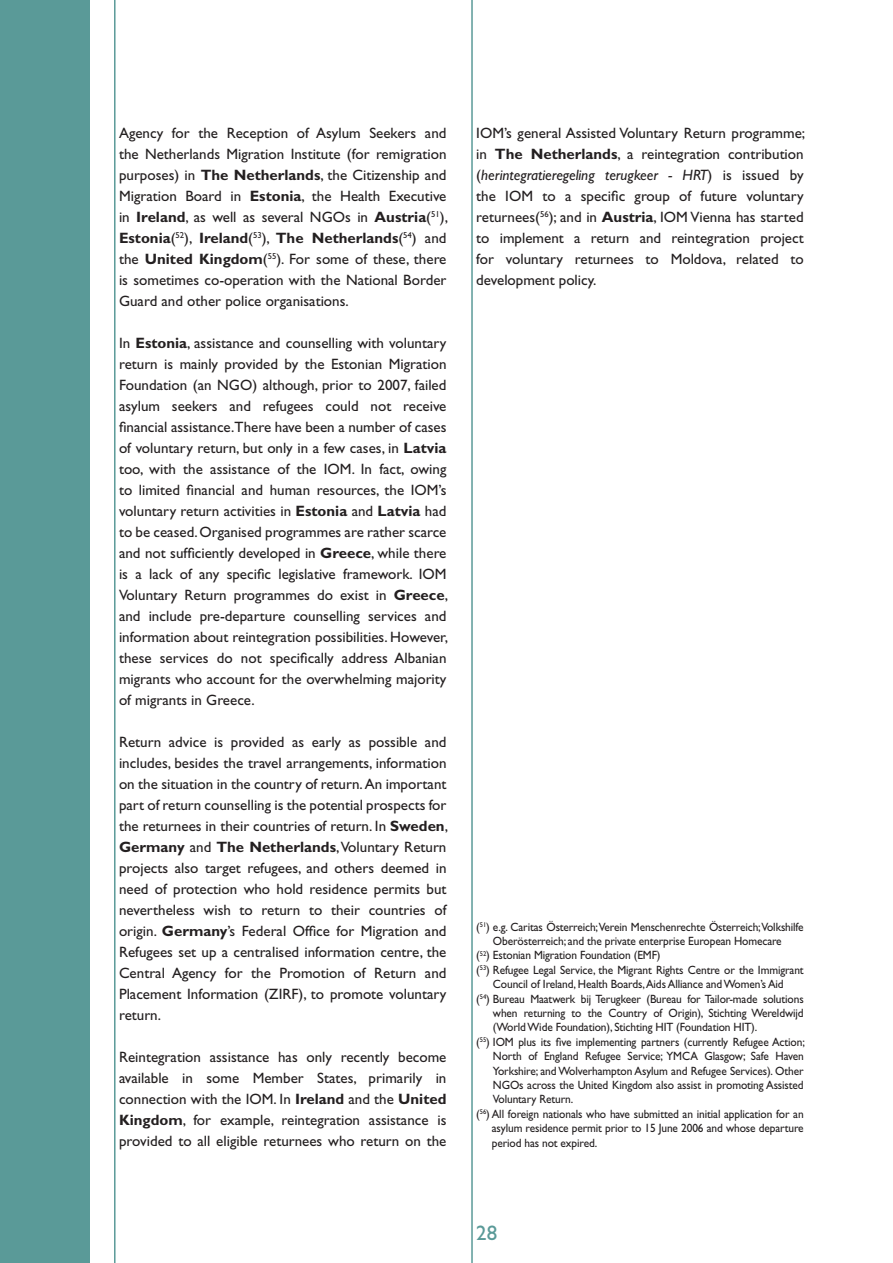
<style>
.page{position:relative;width:893px;height:1263px;background:#fff}
.page>*{position:absolute;margin:0;border:0;box-sizing:border-box;transform-origin:0 0}
.t1{font:21px "Gill Sans";color:#5a9a98}
.t2{font:15px/21px "Gill Sans";color:#231f20;text-align:justify}
.t3{font:12px "Gill Sans";letter-spacing:-.01em;color:#231f20;scale:.95 1}
.s1{font-weight:700}
.s2{font-style:italic}
</style>
<div class="page">
<hr style="left:114px;top:0;width:2px;height:1263px;background:#5a9a98">
<hr style="left:471px;top:0;width:2px;height:1263px;background:#5a9a98">
<div style="left:0;top:0;width:89px;height:1263px;background:#5a9a98"></div>
<p class="t2" style="left:119px;top:124px;width:330px">Agency for the Reception of Asylum Seekers and the Netherlands Migration Institute (for remigration purposes) in <span class="s1">The Netherlands</span>, the Citizenship and Migration Board in <span class="s1">Estonia</span>, the Health Executive in <span class="s1">Ireland</span>, as well as several NGOs in <span class="s1">Austria</span>(<sup>51</sup>), <span class="s1">Estonia</span>(<sup>52</sup>), <span class="s1">Ireland</span>(<sup>53</sup>), <span class="s1">The Netherlands</span>(<sup>54</sup>) and the <span class="s1">United Kingdom</span>(<sup>55</sup>). For some of these, there is sometimes co-operation with the National Border Guard and other police organisations.</p>
<p class="t2" style="left:119px;top:334px;width:330px">In <span class="s1">Estonia</span>, assistance and counselling with voluntary return is mainly provided by the Estonian Migration Foundation (an NGO) although, prior to 2007, failed asylum seekers and refugees could not receive financial assistance.There have been a number of cases of voluntary return, but only in a few cases, in <span class="s1">Latvia </span>too, with the assistance of the IOM. In fact, owing to limited financial and human resources, the IOM’s voluntary return activities in <span class="s1">Estonia</span> and <span class="s1">Latvia</span> had to be ceased. Organised programmes are rather scarce and not sufficiently developed in <span class="s1">Greece</span>, while there is a lack of any specific legislative framework. IOM Voluntary Return programmes do exist in <span class="s1">Greece</span>, and include pre-departure counselling services and information about reintegration possibilities. However, these services do not specifically address Albanian migrants who account for the overwhelming majority of migrants in Greece.</p>
<p class="t2" style="left:119px;top:733px;width:330px">Return advice is provided as early as possible and includes, besides the travel arrangements, information on the situation in the country of return. An important part of return counselling is the potential prospects for the returnees in their countries of return. In <span class="s1">Sweden</span>, <span class="s1">Germany</span> and <span class="s1">The Netherlands</span>, Voluntary Return projects also target refugees, and others deemed in need of protection who hold residence permits but nevertheless wish to return to their countries of origin. <span class="s1">Germany</span>’s Federal Office for Migration and Refugees set up a centralised information centre, the Central Agency for the Promotion of Return and Placement Information (ZIRF), to promote voluntary return.</p>
<p class="t2" style="left:119px;top:1048px;width:329px">Reintegration assistance has only recently become available in some Member States, primarily in connection with the IOM. In <span class="s1">Ireland</span> and the <span class="s1">United Kingdom</span>, for example, reintegration assistance is provided to all eligible returnees who return on the</p>
<p class="t2" style="left:476px;top:124px;width:330px">IOM’s general Assisted Voluntary Return programme; in <span class="s1">The Netherlands</span>, a reintegration contribution (<span class="s2">herintegratieregeling terugkeer - HRT</span>) is issued by the IOM to a specific group of future voluntary returnees(<sup>56</sup>); and in <span class="s1">Austria</span>, IOM Vienna has started to implement a return and reintegration project for voluntary returnees to Moldova, related to development policy.</p>
<p class="t3" style="left:476px;top:923px;width:346px">(<sup>51</sup>) e.g. Caritas Österreich; Verein Menschenrechte Österreich; Volkshilfe</p>
<p class="t3" style="left:493px;top:937px;width:305px">Oberösterreich; and the private enterprise European Homecare</p>
<p class="t3" style="left:476px;top:951px;width:196px">(<sup>52</sup>) Estonian Migration Foundation (EMF)</p>
<p class="t3" style="left:476px;top:966px;width:346px">(<sup>53</sup>) Refugee Legal Service, the Migrant Rights Centre or the Immigrant</p>
<p class="t3" style="left:493px;top:980px;width:308px">Council of Ireland, Health Boards, Aids Alliance and Women’s Aid</p>
<p class="t3" style="left:476px;top:995px;width:346px">(<sup>54</sup>) Bureau Maatwerk bij Terugkeer (Bureau for Tailor-made solutions</p>
<p class="t3" style="left:493px;top:1009px;width:329px">when returning to the Country of Origin), Stichting Wereldwijd</p>
<p class="t3" style="left:493px;top:1023px;width:280px">(World Wide Foundation), Stichting HIT (Foundation HIT).</p>
<p class="t3" style="left:476px;top:1038px;width:347px">(<sup>55</sup>) IOM plus its five implementing partners (currently Refugee Action;</p>
<p class="t3" style="left:493px;top:1052px;width:329px">North of England Refugee Service; YMCA Glasgow; Safe Haven</p>
<p class="t3" style="left:493px;top:1067px;width:329px">Yorkshire; and Wolverhampton Asylum and Refugee Services). Other</p>
<p class="t3" style="left:493px;top:1081px;width:329px">NGOs across the United Kingdom also assist in promoting Assisted</p>
<p class="t3" style="left:493px;top:1095px;width:86px">Voluntary Return.</p>
<p class="t3" style="left:476px;top:1110px;width:346px">(<sup>56</sup>) All foreign nationals who have submitted an initial application for an</p>
<p class="t3" style="left:492px;top:1124px;width:330px">asylum residence permit prior to 15 June 2006 and whose departure</p>
<p class="t3" style="left:492px;top:1139px;width:112px">period has not expired.</p>
<h1 class="t1" style="left:476px;top:1226px;width:22px">28</h1>
</div>
